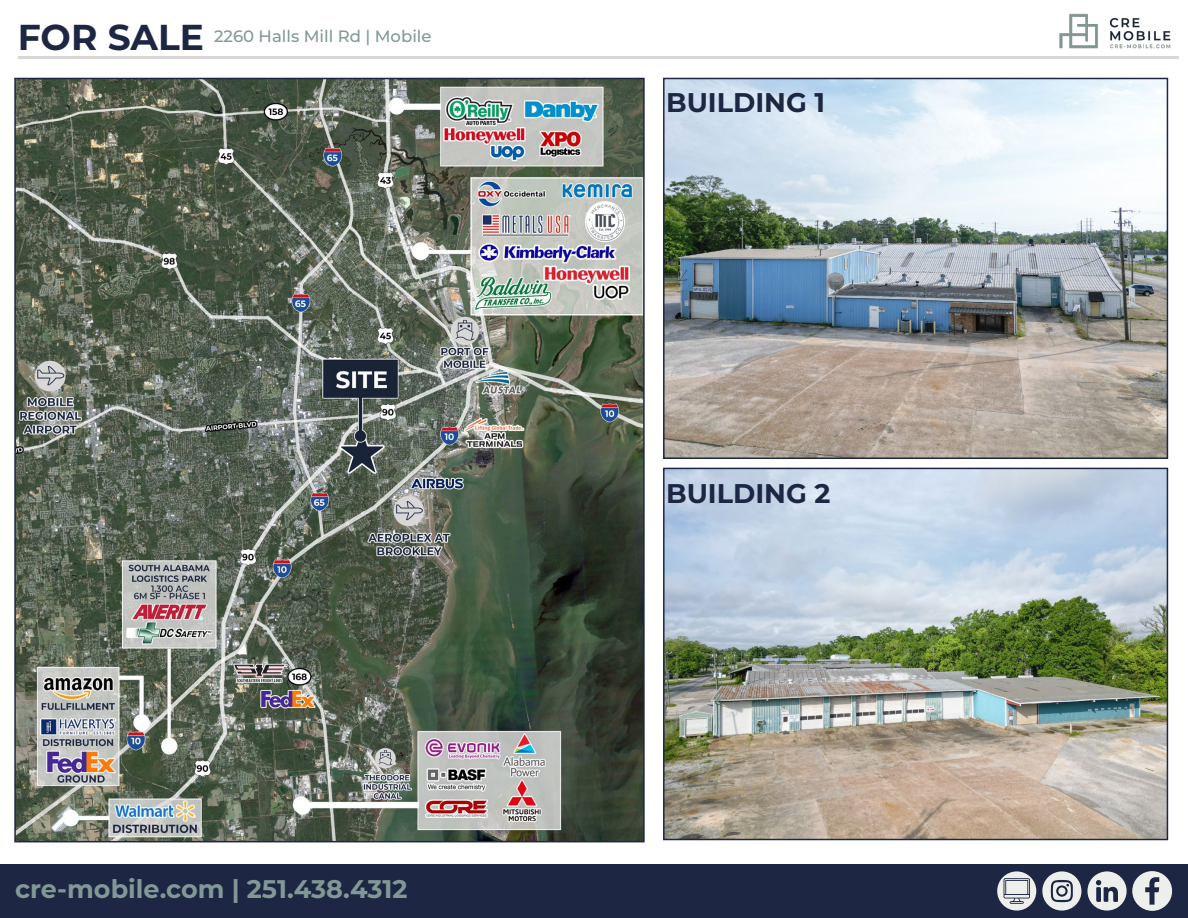
<style>
.page{position:relative;width:1188px;height:918px;background:#fff}
.page>*{position:absolute;margin:0;border:0;box-sizing:border-box;transform-origin:0 0}
.t1{font:700 36px "Montserrat";color:#1d2743}
.t2{font:700 27px "Montserrat";color:#1d2743}
.t3{font:700 25.5px "Montserrat";color:#829896}
.t4{font:500 16.5px "Montserrat";color:#829896}
</style>
<div class="page">
<img style="left:17px;top:81px;width:625px;height:758px">
<div style="left:0;top:864px;width:1188px;height:54px;background:#1d2743"></div>
<svg style="left:1087px;top:871px;width:85px;height:40px"></svg>
<svg style="left:1042px;top:871px;width:39px;height:40px"></svg>
<div style="left:1058px;top:887px;width:7px;height:8px;background:#edefec;border-radius:50%"></div>
<svg style="left:997px;top:871px;width:39px;height:40px"></svg>
<svg style="left:1004px;top:878px;width:26px;height:26px"></svg>
<img style="left:1059px;top:13px;width:112px;height:36px">
<hr style="left:18px;top:56px;width:1161px;height:2px;background:#d9d7d5">
<img style="left:666px;top:471px;width:499px;height:366px">
<div style="left:663px;top:468px;width:505px;height:372px;border:2px solid #1d2743"></div>
<img style="left:666px;top:81px;width:499px;height:375px">
<div style="left:663px;top:78px;width:505px;height:381px;border:2px solid #1d2743"></div>
<p class="t1" style="left:18px;top:11px;width:188px">FOR SALE</p>
<p class="t4" style="left:214px;top:24px;width:219px">2260 Halls Mill Rd | Mobile</p>
<p class="t3" style="left:15px;top:870px;width:394px">cre-mobile.com | 251.438.4312</p>
<p class="t2" style="left:666px;top:83px;width:161px">BUILDING 1</p>
<p class="t2" style="left:666px;top:474px;width:166px">BUILDING 2</p>
</div>
